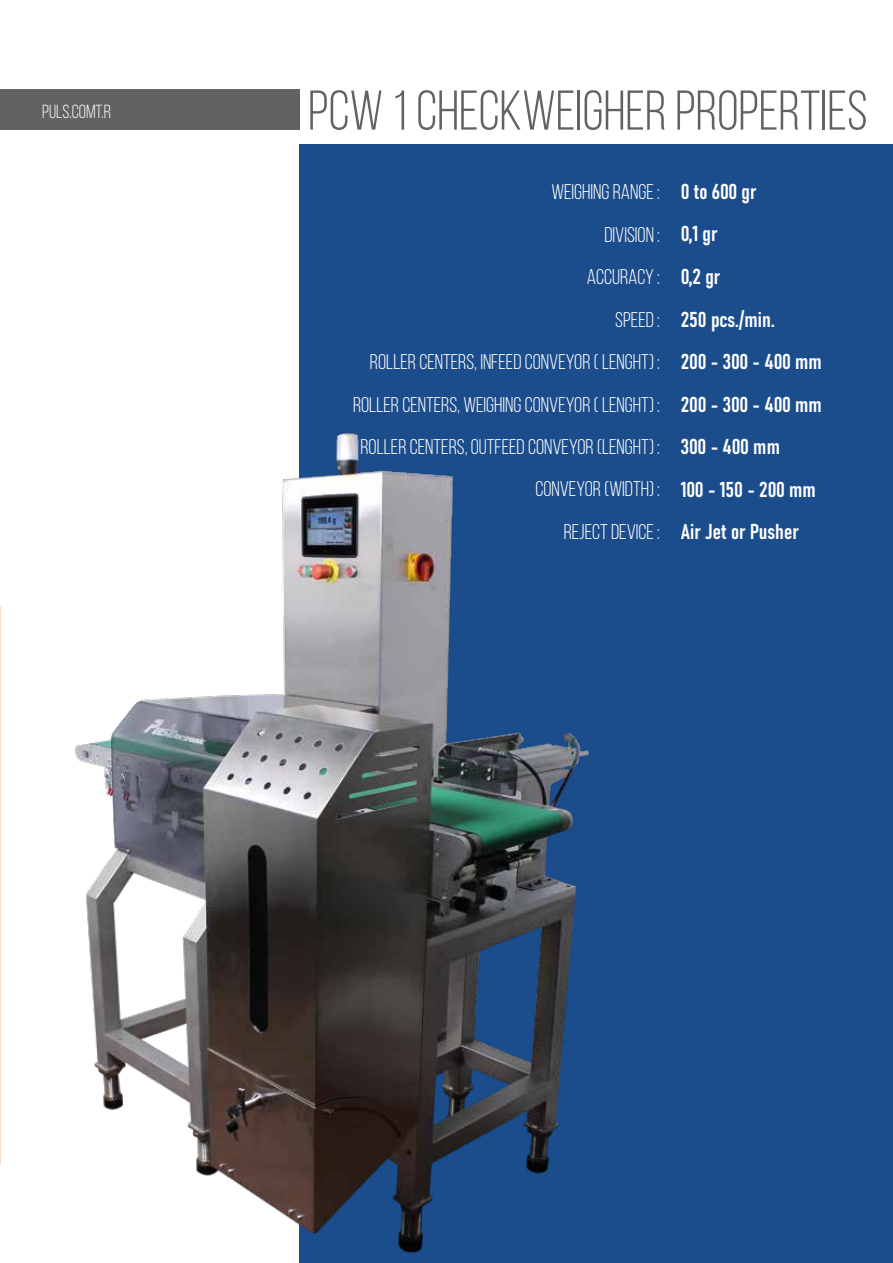
<style>
.page{position:relative;width:893px;height:1263px;background:#fff}
.page>*{position:absolute;margin:0;border:0;box-sizing:border-box;transform-origin:0 0}
.t1{font:55.95px "Bebas Neue";color:#626262}
.t2{font:21.3px/42.6px "Bahnschrift";color:#fff}
.t3{font:21.15px/42.5px "Bebas Neue";color:#fff;text-align:right}
.t4{font:18.9px "Bebas Neue";color:#f6f6f6}
</style>
<div class="page">
<div style="left:300px;top:145px;width:593px;height:1118px;background:#1b4c8b"></div>
<div style="left:0;top:89px;width:300px;height:41px;background:#626261"></div>
<img style="left:75px;top:412px;width:515px;height:851px">
<p class="t4" style="left:42px;top:101px;width:71px">PULS.COMT.R</p>
<h1 class="t1" style="left:308px;top:80px;width:561px">PCW 1 CHECKWEIGHER PROPERTIES</h1>
<p class="t3" style="left:353px;top:171px;width:308px">WEIGHING RANGE :<br>DIVISION :<br>ACCURACY :<br>SPEED :<br>ROLLER CENTERS, INFEED CONVEYOR ( LENGHT) :<br>ROLLER CENTERS, WEIGHING CONVEYOR ( LENGHT) :<br>ROLLER CENTERS, OUTFEED CONVEYOR (LENGHT) :<br>CONVEYOR (WIDTH) :<br>REJECT DEVICE :</p>
<p class="t2" style="left:681px;top:169px;width:143px">0 to 600 gr<br>0,1 gr<br>0,2 gr<br>250 pcs./min.<br>200 - 300 - 400 mm<br>200 - 300 - 400 mm<br>300 - 400 mm<br>100 - 150 - 200 mm<br>Air Jet or Pusher</p>
</div>
